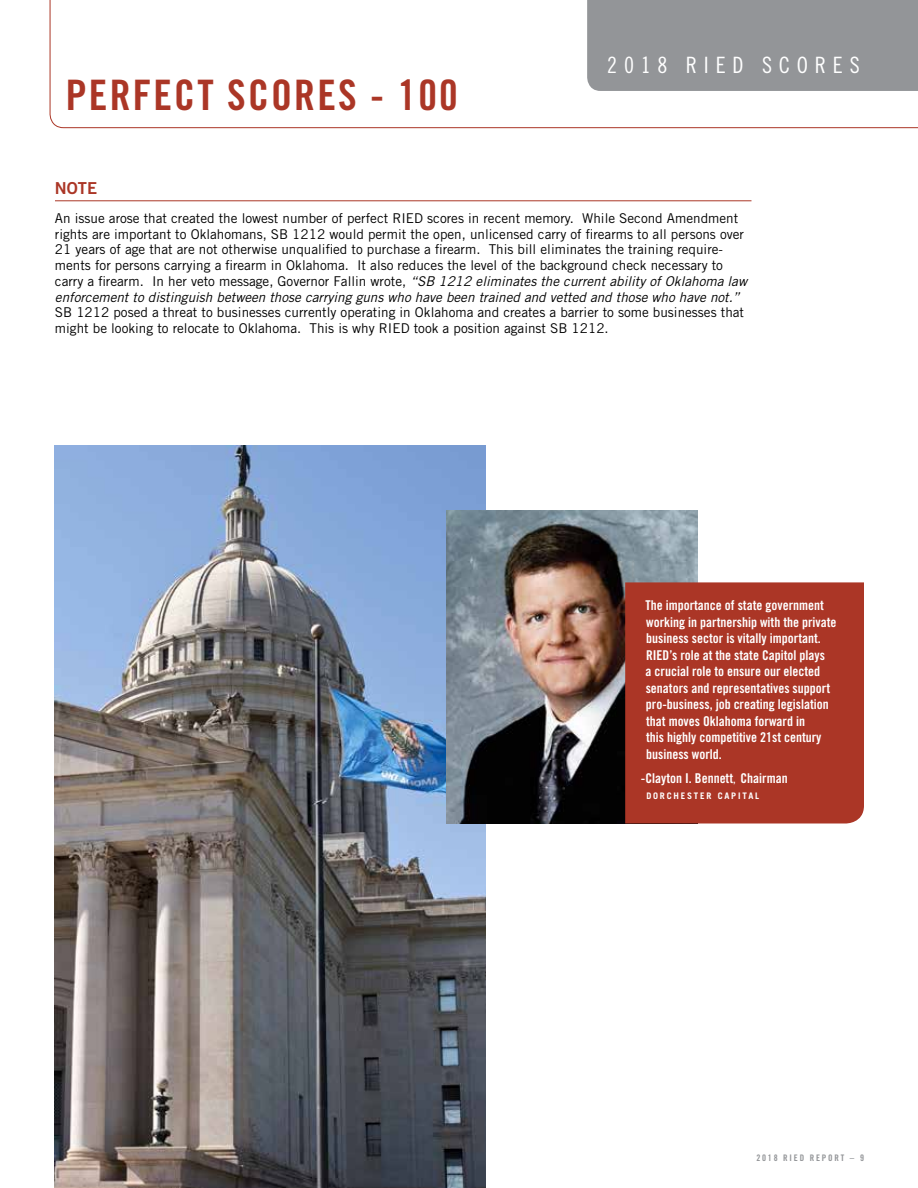
<style>
.page{position:relative;width:918px;height:1188px;background:#fff}
.page>*{position:absolute;margin:0;border:0;box-sizing:border-box;transform-origin:0 0}
.t1{font:42px "Trade Gothic LT Std Bd Cn 20";letter-spacing:.05em;color:#ab3626}
.t2{font:22.5px "Trade Gothic LT Std Cn 18";letter-spacing:.3em;color:#fff}
.t3{font:16.5px "Trade Gothic LT Std Bd 2";color:#ab3626}
.t4{font:13.5px/15.8px "Trade Gothic LT Std";color:#000}
.t5{font:13.5px/16.5px "Trade Gothic LT Std Bd Cn 20";color:#fff}
.t6{font:700 9px "Trade Gothic LT Std";letter-spacing:.2em;color:#fff}
.t7{font:9px "Trade Gothic LT Std Bd Cn 20";letter-spacing:.2em;color:#939598}
.s1{font-style:italic}
.s2{font-family:"Trade Gothic LT Std";font-weight:700;font-size:9px}
</style>
<div class="page">
<svg style="left:50px;top:0;width:868px;height:128px"></svg>
<div style="left:587px;top:0;width:331px;height:91px;background:#939598"></div>
<img style="left:55px;top:446px;width:431px;height:742px">
<img style="left:446px;top:511px;width:251px;height:313px">
<div style="left:625px;top:582px;width:239px;height:242px;background:#ab3626"></div>
<hr style="left:55px;top:200px;width:696px;height:1px;background:#ab3626">
<h1 class="t1" style="left:66px;top:70px;width:394px">PERFECT SCORES - 100</h1>
<h2 class="t2" style="left:607px;top:51px;width:254px">2018 RIED SCORES</h2>
<p class="t3" style="left:55px;top:178px;width:44px">NOTE</p>
<p class="t4" style="left:55px;top:210px;width:694px">An issue arose that created the lowest number of perfect RIED scores in recent memory. While Second Amendment rights are important to Oklahomans, SB 1212 would permit the open, unlicensed carry of firearms to all persons over 21 years of age that are not otherwise unqualified to purchase a firearm. This bill eliminates the training require&shy;ments for persons carrying a firearm in Oklahoma. It also reduces the level of the background check necessary to carry a firearm. In her veto message, Governor Fallin wrote, <span class="s1">“SB 1212 eliminates the current ability of Oklahoma law enforcement to distinguish between those carrying guns who have been trained and vetted and those who have not.”</span></p>
<p class="t4" style="left:55px;top:305px;width:691px">SB 1212 posed a threat to businesses currently operating in Oklahoma and creates a barrier to some businesses that might be looking to relocate to Oklahoma. This is why RIED took a position against SB 1212.</p>
<p class="t5" style="left:646px;top:597px;width:193px">The importance of state government working in partnership with the private business sector is vitally important.<br>RIED’s role at the state Capitol plays<br>a crucial role to ensure our elected senators and representatives support pro-business, job creating legislation that moves Oklahoma forward in<br>this highly competitive 21st century business world.</p>
<p class="t5" style="left:641px;top:770px;width:148px">-Clayton I. Bennett<span class="s2">,</span> Chairman</p>
<p class="t6" style="left:646px;top:790px;width:114px">DORCHESTER CAPITAL</p>
<p class="t7" style="left:756px;top:1152px;width:109px">2018 RIED REPORT – 9</p>
</div>
